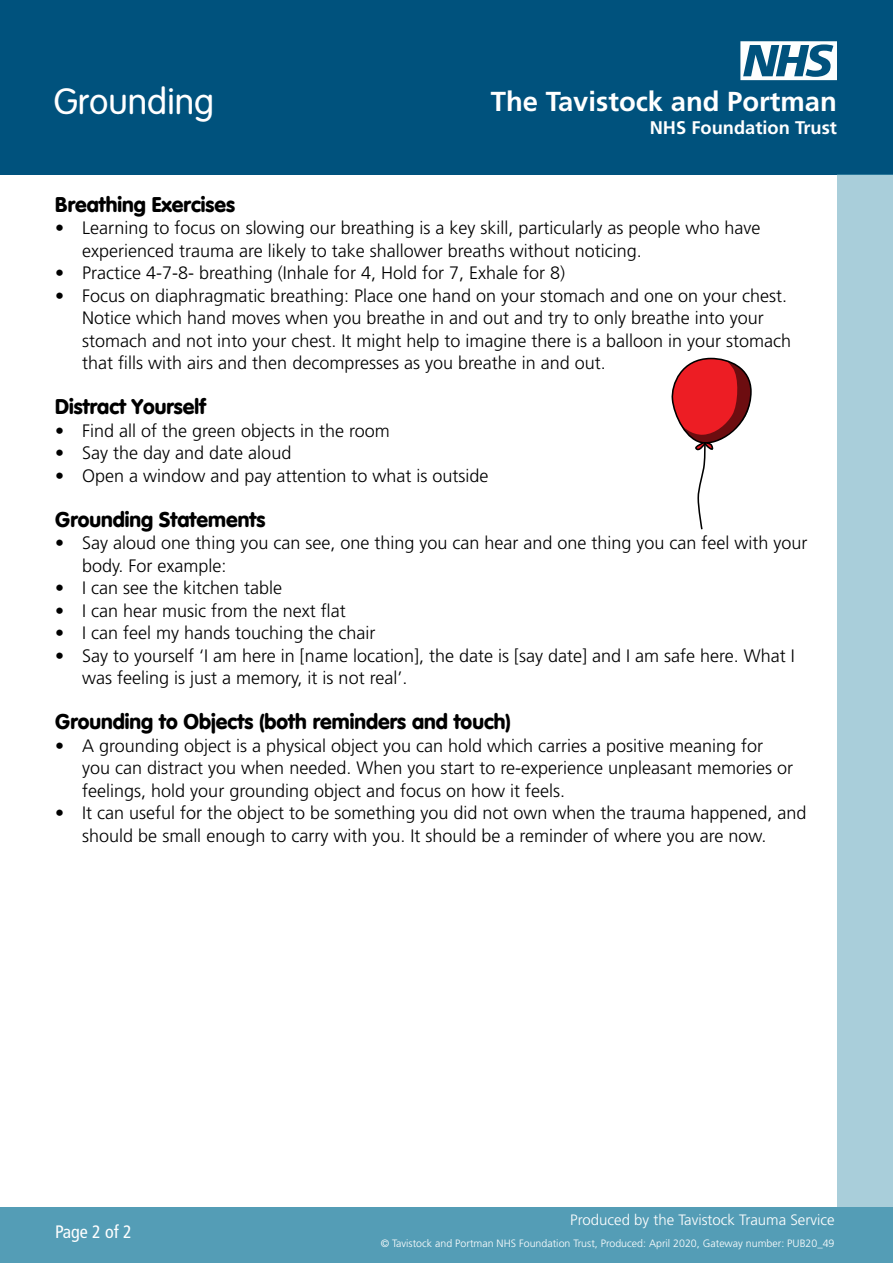
<style>
.page{position:relative;width:893px;height:1263px;background:#fff}
.page>*{position:absolute;margin:0;border:0;box-sizing:border-box;transform-origin:0 0}
.t1{font:300 36px "VAG Rounded";color:#fff}
.t2{font:700 27.45px "Frutiger";color:#fff}
.t3{font:900 21px "VAG Rounded";color:#000}
.t4{font:700 18.3px "Frutiger";color:#fff}
.t5{font:300 18px/22.5px "Frutiger LT Std";color:#000}
.t6{font:condensed 18px "Frutiger LT Std";color:#fff}
.t7{font:300 15px "Frutiger LT Std";color:#fff}
.t8{font:300 10.65px "Frutiger LT Std";color:#fff}
</style>
<div class="page">
<div style="left:0;top:1208px;width:893px;height:55px;background:#549db6"></div>
<div style="left:0;top:0;width:893px;height:174px;background:#00527d"></div>
<div style="left:838px;top:174px;width:55px;height:1042px;background:#a9ceda"></div>
<svg style="left:740px;top:41px;width:97px;height:39px"></svg>
<svg style="left:671px;top:357px;width:81px;height:173px"></svg>
<h1 class="t1" style="left:54px;top:81px;width:162px">Grounding</h1>
<h2 class="t2" style="left:491px;top:85px;width:348px">The Tavistock and Portman</h2>
<p class="t4" style="left:650px;top:117px;width:189px">NHS Foundation Trust</p>
<p class="t3" style="left:55px;top:191px;width:181px">Breathing Exercises</p>
<p class="t5" style="left:82px;top:217px;width:680px;text-indent:-27px">• Learning to focus on slowing our breathing is a key skill, particularly as people who have experienced trauma are likely to take shallower breaths without noticing.</p>
<p class="t5" style="left:55px;top:262px;width:511px">• Practice 4-7-8- breathing (Inhale for 4, Hold for 7, Exhale for 8)</p>
<p class="t5" style="left:82px;top:284px;width:710px;text-indent:-27px">• Focus on diaphragmatic breathing: Place one hand on your stomach and one on your chest.<br>Notice which hand moves when you breathe in and out and try to only breathe into your stomach and not into your chest. It might help to imagine there is a balloon in your stomach that fills with airs and then decompresses as you breathe in and out.</p>
<p class="t3" style="left:55px;top:394px;width:152px">Distract Yourself</p>
<p class="t5" style="left:55px;top:419px;width:336px">• Find all of the green objects in the room</p>
<p class="t5" style="left:55px;top:442px;width:238px">• Say the day and date aloud</p>
<p class="t5" style="left:55px;top:464px;width:435px">• Open a window and pay attention to what is outside</p>
<p class="t3" style="left:55px;top:506px;width:212px">Grounding Statements</p>
<p class="t5" style="left:82px;top:532px;width:727px;text-indent:-27px">• Say aloud one thing you can see, one thing you can hear and one thing you can feel with your body. For example:</p>
<p class="t5" style="left:55px;top:577px;width:229px">• I can see the kitchen table</p>
<p class="t5" style="left:55px;top:599px;width:292px">• I can hear music from the next flat</p>
<p class="t5" style="left:55px;top:622px;width:322px">• I can feel my hands touching the chair</p>
<p class="t5" style="left:82px;top:644px;width:714px;text-indent:-27px">• Say to yourself ‘I am here in [name location], the date is [say date] and I am safe here. What I was feeling is just a memory, it is not real’.</p>
<p class="t3" style="left:55px;top:709px;width:457px">Grounding to Objects (both reminders and touch)</p>
<p class="t5" style="left:82px;top:734px;width:712px;text-indent:-27px">• A grounding object is a physical object you can hold which carries a positive meaning for you can distract you when needed. When you start to re-experience unpleasant memories or feelings, hold your grounding object and focus on how it feels.</p>
<p class="t5" style="left:82px;top:802px;width:726px;text-indent:-27px">• It can useful for the object to be something you did not own when the trauma happened, and should be small enough to carry with you. It should be a reminder of where you are now.</p>
<p class="t6" style="left:55px;top:1221px;width:78px">Page 2 of 2</p>
<p class="t7" style="left:570px;top:1212px;width:266px">Produced by the Tavistock Trauma Service</p>
<p class="t8" style="left:381px;top:1237px;width:455px">© Tavistock and Portman NHS Foundation Trust, Produced: April 2020, Gateway number: PUB20_49</p>
</div>
